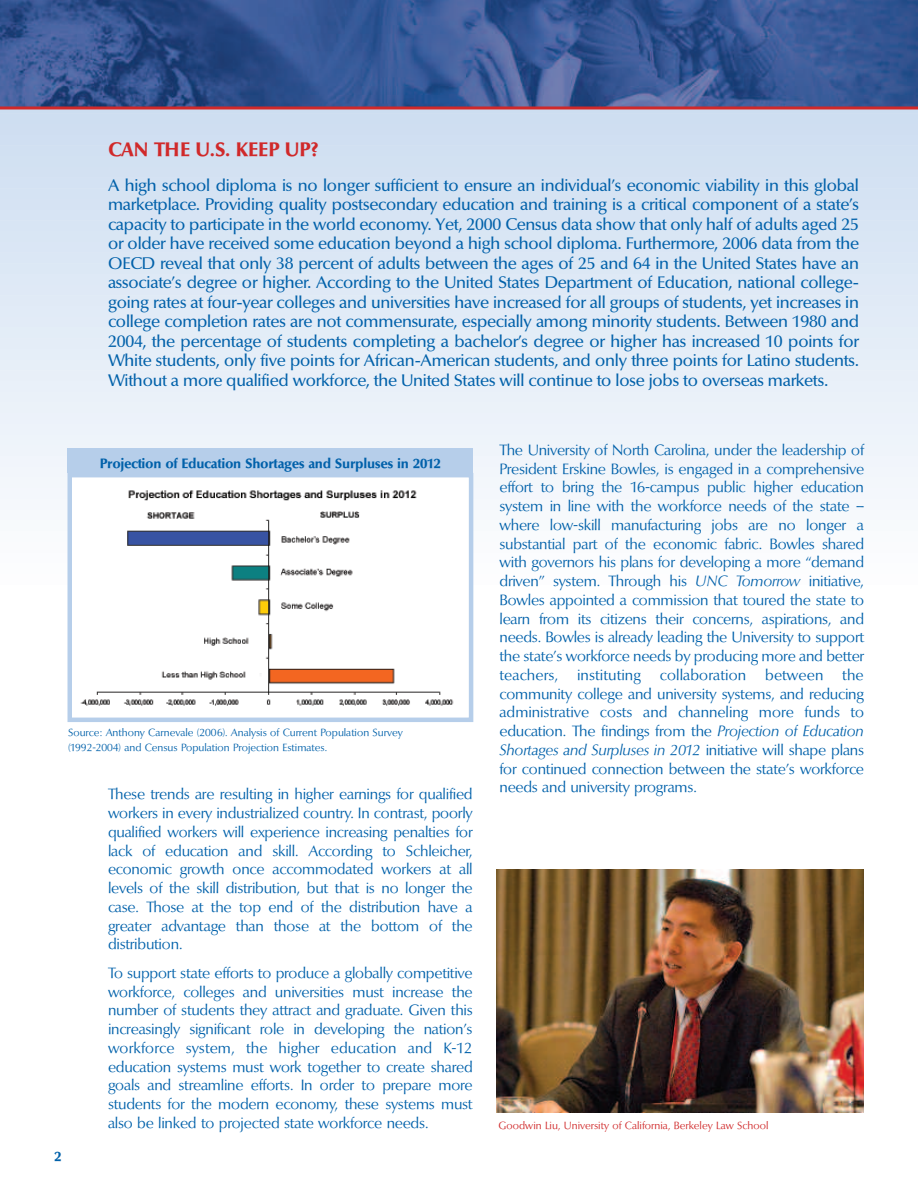
<style>
.page{position:relative;width:918px;height:1188px;background:#fff}
.page>*{position:absolute;margin:0;border:0;box-sizing:border-box;transform-origin:0 0}
.t1{font:700 19.5px "Optima BQ";letter-spacing:.02em;color:#d0292a}
.t2{font:500 16.5px/19.5px "Optima BQ";letter-spacing:-.015em;color:#0161aa;text-align:justify}
.t3{font:15px/18.8px "Optima BQ";letter-spacing:-.015em;color:#0161aa;text-align:justify}
.t4{font:15px "Optima BQ";letter-spacing:.005em;color:#0161aa}
.t5{font:700 13.5px "Optima BQ";color:#0161aa}
.t6{font:10.5px/15.5px "Optima BQ";color:#0161aa}
.t7{font:10.5px "Optima BQ";color:#d0292a}
.s1{font-style:italic}
</style>
<div class="page">
<div style="left:0;top:104px;width:918px;height:12px;background:#cddef1"></div>
<div style="left:0;top:111px;width:918px;height:15px;background:#cedef1"></div>
<div style="left:0;top:122px;width:918px;height:15px;background:#cfdef1"></div>
<div style="left:0;top:133px;width:918px;height:15px;background:#d0dff2"></div>
<div style="left:0;top:143px;width:918px;height:16px;background:#d1e0f2"></div>
<div style="left:0;top:154px;width:918px;height:15px;background:#d2e1f2"></div>
<div style="left:0;top:165px;width:918px;height:15px;background:#d3e1f2"></div>
<div style="left:0;top:175px;width:918px;height:16px;background:#d4e2f3"></div>
<div style="left:0;top:186px;width:918px;height:15px;background:#d5e3f3"></div>
<div style="left:0;top:197px;width:918px;height:15px;background:#d6e3f3"></div>
<div style="left:0;top:208px;width:918px;height:15px;background:#d7e4f4"></div>
<div style="left:0;top:218px;width:918px;height:16px;background:#d8e5f4"></div>
<div style="left:0;top:229px;width:918px;height:15px;background:#d9e6f4"></div>
<div style="left:0;top:240px;width:918px;height:15px;background:#dae6f5"></div>
<div style="left:0;top:250px;width:918px;height:16px;background:#dbe7f5"></div>
<div style="left:0;top:261px;width:918px;height:15px;background:#dce8f5"></div>
<div style="left:0;top:272px;width:918px;height:15px;background:#dee9f6"></div>
<div style="left:0;top:283px;width:918px;height:15px;background:#dfe9f6"></div>
<div style="left:0;top:293px;width:918px;height:16px;background:#e0eaf6"></div>
<div style="left:0;top:304px;width:918px;height:15px;background:#e1ebf7"></div>
<div style="left:0;top:315px;width:918px;height:15px;background:#e2ebf7"></div>
<div style="left:0;top:325px;width:918px;height:16px;background:#e3edf7"></div>
<div style="left:0;top:336px;width:918px;height:15px;background:#e4edf7"></div>
<div style="left:0;top:347px;width:918px;height:15px;background:#e5eef8"></div>
<div style="left:0;top:358px;width:918px;height:15px;background:#e7eff8"></div>
<div style="left:0;top:368px;width:918px;height:16px;background:#e8eff8"></div>
<div style="left:0;top:379px;width:918px;height:15px;background:#e9f0f9"></div>
<div style="left:0;top:390px;width:918px;height:15px;background:#eaf1f9"></div>
<div style="left:0;top:400px;width:918px;height:16px;background:#ebf2f9"></div>
<div style="left:0;top:411px;width:918px;height:15px;background:#ecf2fa"></div>
<div style="left:0;top:422px;width:918px;height:15px;background:#edf3fa"></div>
<div style="left:0;top:433px;width:918px;height:15px;background:#eef4fa"></div>
<div style="left:0;top:443px;width:918px;height:16px;background:#eff4fa"></div>
<div style="left:0;top:454px;width:918px;height:15px;background:#f1f5fb"></div>
<div style="left:0;top:465px;width:918px;height:15px;background:#f2f6fb"></div>
<div style="left:0;top:475px;width:918px;height:16px;background:#f3f7fb"></div>
<div style="left:0;top:486px;width:918px;height:15px;background:#f4f7fc"></div>
<div style="left:0;top:497px;width:918px;height:15px;background:#f5f8fc"></div>
<div style="left:0;top:508px;width:918px;height:15px;background:#f6f9fc"></div>
<div style="left:0;top:518px;width:918px;height:16px;background:#f7fafc"></div>
<div style="left:0;top:529px;width:918px;height:15px;background:#f9fbfd"></div>
<div style="left:0;top:540px;width:918px;height:15px;background:#fafbfd"></div>
<div style="left:0;top:550px;width:918px;height:16px;background:#fbfcfe"></div>
<img style="left:0;top:0;width:918px;height:106px">
<svg style="left:0;top:106px;width:918px;height:4px;background:#bc454f"></svg>
<div style="left:70px;top:475px;width:401px;height:245px;background:#fff"></div>
<img style="left:80px;top:490px;width:374px;height:216px">
<div style="left:68px;top:473px;width:405px;height:249px;border:4px solid #b6ceea"></div>
<div style="left:68px;top:448px;width:405px;height:25px;background:#b6ceea"></div>
<img style="left:497px;top:869px;width:367px;height:243px">
<h1 class="t1" style="left:108px;top:139px;width:212px">CAN THE U.S. KEEP UP?</h1>
<p class="t2" style="left:108px;top:176px;width:753px">A high school diploma is no longer sufficient to ensure an individual’s economic viability in this global marketplace. Providing quality postsecondary education and training is a critical component of a state’s capacity to participate in the world economy. Yet, 2000 Census data show that only half of adults aged 25 or older have received some education beyond a high school diploma. Furthermore, 2006 data from the OECD reveal that only 38 percent of adults between the ages of 25 and 64 in the United States have an associate’s degree or higher. According to the United States Department of Education, national college&shy;going rates at four-year colleges and universities have increased for all groups of students, yet increases in college completion rates are not commensurate, especially among minority students. Between 1980 and 2004, the percentage of students completing a bachelor’s degree or higher has increased 10 points for White students, only five points for African-American students, and only three points for Latino students.<br>Without a more qualified workforce, the United States will continue to lose jobs to overseas markets.</p>
<p class="t5" style="left:100px;top:457px;width:342px">Projection of Education Shortages and Surpluses in 2012</p>
<p class="t6" style="left:68px;top:725px;width:336px">Source: Anthony Carnevale (2006). Analysis of Current Population Survey (1992-2004) and Census Population Projection Estimates.</p>
<p class="t5" style="left:54px;top:1149px;width:9px">2</p>
<p class="t3" style="left:108px;top:786px;width:366px">These trends are resulting in higher earnings for qualified workers in every industrialized country. In contrast, poorly qualified workers will experience increasing penalties for lack of education and skill. According to Schleicher, economic growth once accommodated workers at all levels of the skill distribution, but that is no longer the case. Those at the top end of the distribution have a greater advantage than those at the bottom of the distribution.</p>
<p class="t3" style="left:108px;top:964px;width:366px">To support state efforts to produce a globally competitive workforce, colleges and universities must increase the number of students they attract and graduate. Given this increasingly significant role in developing the nation’s workforce system, the higher education and K-12 education systems must work together to create shared goals and streamline efforts. In order to prepare more students for the modern economy, these systems must also be linked to projected state workforce needs.</p>
<p class="t3" style="left:500px;top:441px;width:366px">The University of North Carolina, under the leadership of President Erskine Bowles, is engaged in a comprehensive effort to bring the 16-campus public higher education system in line with the workforce needs of the state – where low-skill manufacturing jobs are no longer a substantial part of the economic fabric. Bowles shared with governors his plans for developing a more “demand driven” system. Through his <span class="s1">UNC Tomorrow</span> initiative, Bowles appointed a commission that toured the state to learn from its citizens their concerns, aspirations, and needs. Bowles is already leading the University to support the state’s workforce needs by producing more and better teachers,</p>
<p class="t3" style="left:500px;top:666px;width:366px;text-indent:343px">the community college and university systems, and reducing administrative costs and channeling more funds to education. The findings from the <span class="s1">Projection of Education Shortages and Surpluses in 2012</span> initiative will shape plans for continued connection between the state’s workforce needs and university programs.</p>
<p class="t4" style="left:577px;top:667px;width:65px">instituting</p>
<p class="t4" style="left:660px;top:667px;width:88px">collaboration</p>
<p class="t4" style="left:765px;top:667px;width:60px">between</p>
<p class="t7" style="left:499px;top:1120px;width:271px">Goodwin Liu, University of California, Berkeley Law School</p>
</div>
